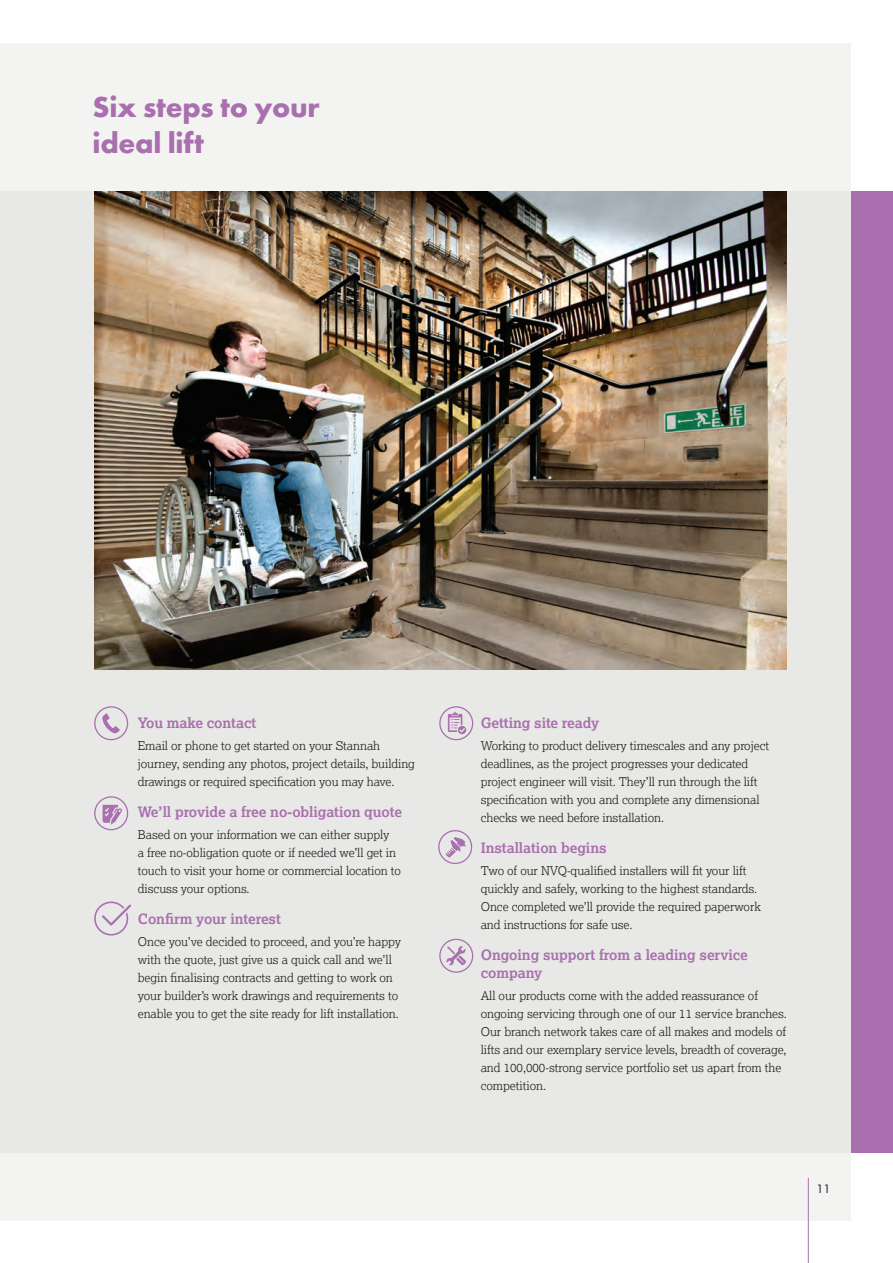
<style>
.page{position:relative;width:893px;height:1263px;background:#fff}
.page>*{position:absolute;margin:0;border:0;box-sizing:border-box;transform-origin:0 0}
.t1{font:700 30px/36px "Futura PT";letter-spacing:-.01em;color:#a96fae}
.t2{font:700 14.25px/18px "Lexia";letter-spacing:-.005em;color:#a96fae}
.t3{font:300 12px/18px "Lexia";letter-spacing:-.005em;color:#231f20}
.t4{font:12px "Futura BT";color:#231f20}
</style>
<div class="page">
<div style="left:0;top:43px;width:850px;height:1177px;background:#f3f3f2"></div>
<div style="left:850px;top:191px;width:43px;height:961px;background:#a96fae"></div>
<div style="left:0;top:191px;width:850px;height:961px;background:#e8e8e6"></div>
<hr style="left:808px;top:1178px;width:1px;height:85px;background:#a96fae">
<svg style="left:94px;top:706px;width:34px;height:34px"></svg>
<svg style="left:94px;top:796px;width:34px;height:34px"></svg>
<svg style="left:94px;top:901px;width:37px;height:34px"></svg>
<svg style="left:439px;top:706px;width:34px;height:34px"></svg>
<svg style="left:439px;top:939px;width:34px;height:34px"></svg>
<svg style="left:438px;top:830px;width:34px;height:34px"></svg>
<img style="left:94px;top:192px;width:693px;height:477px">
<p class="t1" style="left:93px;top:88px;width:229px">Six steps to your ideal lift</p>
<p class="t2" style="left:138px;top:713px;width:120px">You make contact</p>
<p class="t3" style="left:138px;top:736px;width:279px">Email or phone to get started on your Stannah journey, sending any photos, project details, building drawings or required specification you may have.</p>
<p class="t2" style="left:138px;top:802px;width:266px">We’ll provide a free no-obligation quote</p>
<p class="t3" style="left:138px;top:825px;width:265px">Based on your information we can either supply<br>a free no-obligation quote or if needed we’ll get in touch to visit your home or commercial location to discuss your options.</p>
<p class="t2" style="left:138px;top:909px;width:145px">Confirm your interest</p>
<p class="t3" style="left:138px;top:932px;width:265px">Once you’ve decided to proceed, and you’re happy with the quote, just give us a quick call and we’ll begin finalising contracts and getting to work on your builder’s work drawings and requirements to enable you to get the site ready for lift installation.</p>
<p class="t2" style="left:481px;top:713px;width:120px">Getting site ready</p>
<p class="t3" style="left:481px;top:736px;width:290px">Working to product delivery timescales and any project deadlines, as the project progresses your dedicated project engineer will visit. They’ll run through the lift specification with you and complete any dimensional checks we need before installation.</p>
<p class="t2" style="left:481px;top:838px;width:127px">Installation begins</p>
<p class="t3" style="left:481px;top:861px;width:282px">Two of our NVQ-qualified installers will fit your lift quickly and safely, working to the highest standards.<br>Once completed we’ll provide the required paperwork and instructions for safe use.</p>
<p class="t2" style="left:481px;top:945px;width:269px">Ongoing support from a leading service company</p>
<p class="t3" style="left:481px;top:986px;width:307px">All our products come with the added reassurance of ongoing servicing through one of our 11 service branches.<br>Our branch network takes care of all makes and models of lifts and our exemplary service levels, breadth of coverage, and 100,000-strong service portfolio set us apart from the competition.</p>
<p class="t4" style="left:816px;top:1182px;width:16px">11</p>
</div>
